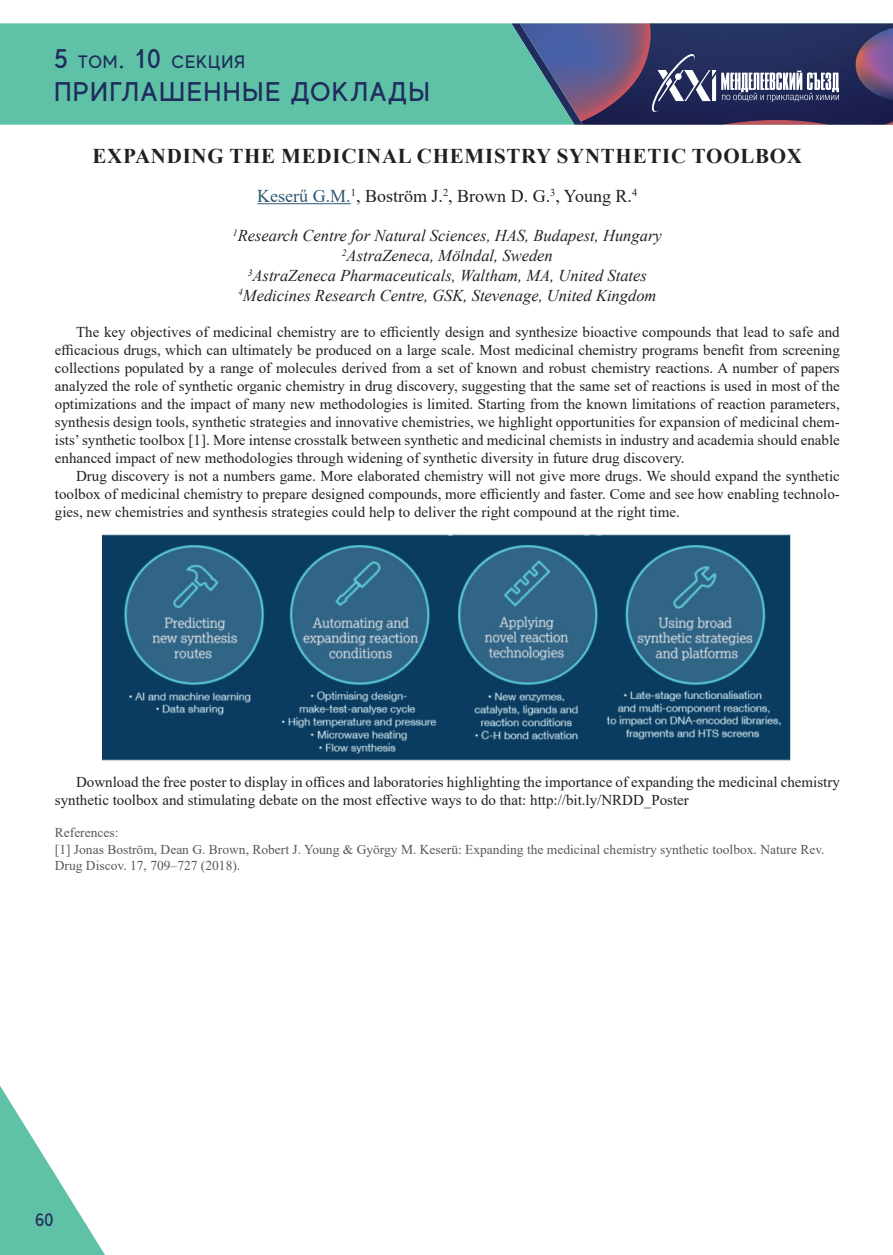
<style>
.page{position:relative;width:893px;height:1255px;background:#fff}
.page>*{position:absolute;margin:0;border:0;box-sizing:border-box;transform-origin:0 0}
.t1{font:500 27px "MADE Evolve Sans";letter-spacing:.05em;color:#1f2c5d}
.t2{font:700 21px "Times New Roman";letter-spacing:.035em;color:#231f20}
.t3{font:18px "Times New Roman";color:#231f20}
.t4{font:500 18px "MADE Evolve Sans";letter-spacing:.05em;color:#1f2c5d}
.t5{font:italic 16.5px/19.8px "Times New Roman";color:#231f20;text-align:center}
.t6{font:15px/18px "Times New Roman";color:#231f20;text-align:justify}
.t7{font:13.5px/16.2px "Times New Roman";color:#57585a}
.s1{font-size:27px}
.s2{color:#2e576f}
</style>
<div class="page">
<div style="left:0;top:23px;width:511px;height:102px;background:#5fc2a6"></div>
<svg style="left:0;top:1086px;width:105px;height:168px"></svg>
<svg style="left:511px;top:23px;width:382px;height:102px;background:#4a5278"></svg>
<hr style="left:257px;top:203px;width:94px;height:1px;background:#2e576f">
<img style="left:102px;top:534px;width:689px;height:227px">
<p class="t4" style="left:54px;top:51px;width:193px"><span class="s1">5</span> ТОМ<span class="s1">. 10</span> СЕКЦИЯ</p>
<h1 class="t1" style="left:54px;top:74px;width:377px">ПРИГЛАШЕННЫЕ ДОКЛАДЫ</h1>
<h2 class="t2" style="left:92px;top:141px;width:711px">EXPANDING THE MEDICINAL CHEMISTRY SYNTHETIC TOOLBOX</h2>
<p class="t3" style="left:257px;top:183px;width:382px"><span class="s2">Keserű G.M.</span><sup>1</sup>, Boström J.<sup>2</sup>, Brown D. G.<sup>3</sup>, Young R.<sup>4</sup></p>
<p class="t5" style="left:233px;top:225px;width:430px"><sup>1</sup>Research Centre for Natural Sciences, HAS, Budapest, Hungary <sup>2</sup>AstraZeneca, Mölndal, Sweden<br><sup>3</sup>AstraZeneca Pharmaceuticals, Waltham, MA, United States <sup>4</sup>Medicines Research Centre, GSK, Stevenage, United Kingdom</p>
<p class="t6" style="left:55px;top:322px;width:786px;text-indent:21px">The key objectives of medicinal chemistry are to efficiently design and synthesize bioactive compounds that lead to safe and efficacious drugs, which can ultimately be produced on a large scale. Most medicinal chemistry programs benefit from screening collections populated by a range of molecules derived from a set of known and robust chemistry reactions. A number of papers analyzed the role of synthetic organic chemistry in drug discovery, suggesting that the same set of reactions is used in most of the optimizations and the impact of many new methodologies is limited. Starting from the known limitations of reaction parameters, synthesis design tools, synthetic strategies and innovative chemistries, we highlight opportunities for expansion of medicinal chem&shy;ists’ synthetic toolbox [1]. More intense crosstalk between synthetic and medicinal chemists in industry and academia should enable enhanced impact of new methodologies through widening of synthetic diversity in future drug discovery.</p>
<p class="t6" style="left:55px;top:466px;width:786px;text-indent:21px">Drug discovery is not a numbers game. More elaborated chemistry will not give more drugs. We should expand the synthetic toolbox of medicinal chemistry to prepare designed compounds, more efficiently and faster. Come and see how enabling technolo&shy;gies, new chemistries and synthesis strategies could help to deliver the right compound at the right time.</p>
<p class="t6" style="left:55px;top:772px;width:786px;text-indent:21px">Download the free poster to display in offices and laboratories highlighting the importance of expanding the medicinal chemistry synthetic toolbox and stimulating debate on the most effective ways to do that: http://bit.ly/NRDD_Poster</p>
<p class="t7" style="left:55px;top:824px;width:771px">References:<br>[1] Jonas Boström, Dean G. Brown, Robert J. Young &amp; György M. Keserü: Expanding the medicinal chemistry synthetic toolbox. Nature Rev.<br>Drug Discov. 17, 709–727 (2018).</p>
<p class="t4" style="left:35px;top:1208px;width:20px">60</p>
</div>
